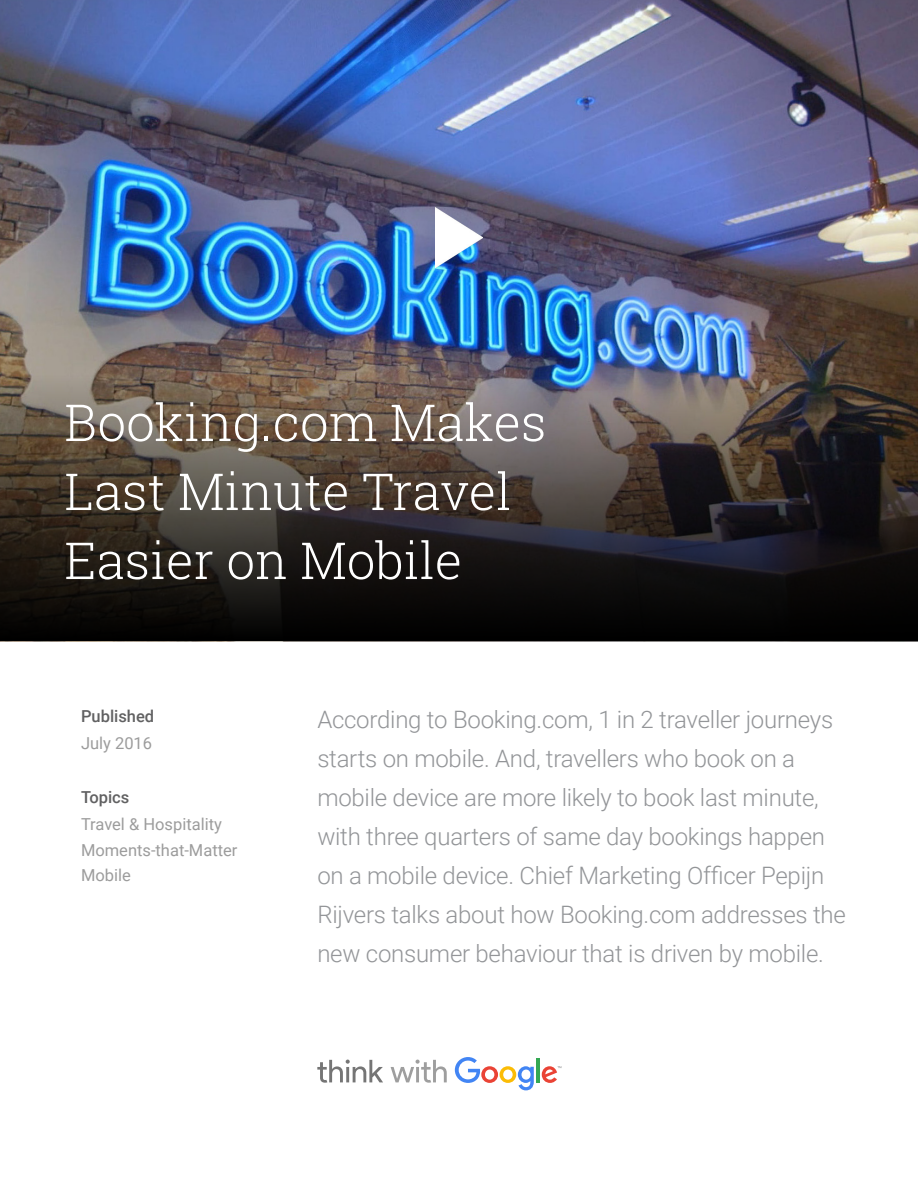
<style>
.page{position:relative;width:918px;height:1188px;background:#fff}
.page>*{position:absolute;margin:0;border:0;box-sizing:border-box;transform-origin:0 0}
.t1{font:300 51px/69px "Roboto Slab";color:#fff}
.t2{font:300 24px/39px "Roboto";letter-spacing:-.01em;color:#939598}
.t3{font:16.5px/25.5px "Roboto";color:#9c9c9c}
.t4{font:500 16.5px "Roboto";color:#616162}
</style>
<div class="page">
<img style="left:0;top:0;width:918px;height:642px">
<img style="left:435px;top:207px;width:48px;height:61px">
<svg style="left:317px;top:1060px;width:66px;height:23px"></svg>
<svg style="left:391px;top:1060px;width:56px;height:23px"></svg>
<svg style="left:455px;top:1057px;width:79px;height:33px"></svg>
<hr style="left:536px;top:1058px;width:4px;height:24px;background:#34a853">
<svg style="left:542px;top:1066px;width:19px;height:17px"></svg>
<svg style="left:0;top:375px;width:918px;height:266px;background:#38312d"></svg>
<h1 class="t1" style="left:64px;top:387px;width:483px">Booking.com Makes<br>Last Minute Travel<br>Easier on Mobile</h1>
<p class="t4" style="left:81px;top:705px;width:75px">Published</p>
<p class="t3" style="left:81px;top:730px;width:73px">July 2016</p>
<p class="t4" style="left:81px;top:786px;width:50px">Topics</p>
<p class="t3" style="left:81px;top:811px;width:158px">Travel &amp; Hospitality<br>Moments-that-Matter<br>Mobile</p>
<p class="t2" style="left:317px;top:699px;width:530px">According to Booking.com, 1 in 2 traveller journeys starts on mobile. And, travellers who book on a mobile device are more likely to book last minute, with three quarters of same day bookings happen on a mobile device. Chief Marketing Officer Pepijn Rijvers talks about how Booking.com addresses the new consumer behaviour that is driven by mobile.</p>
</div>
